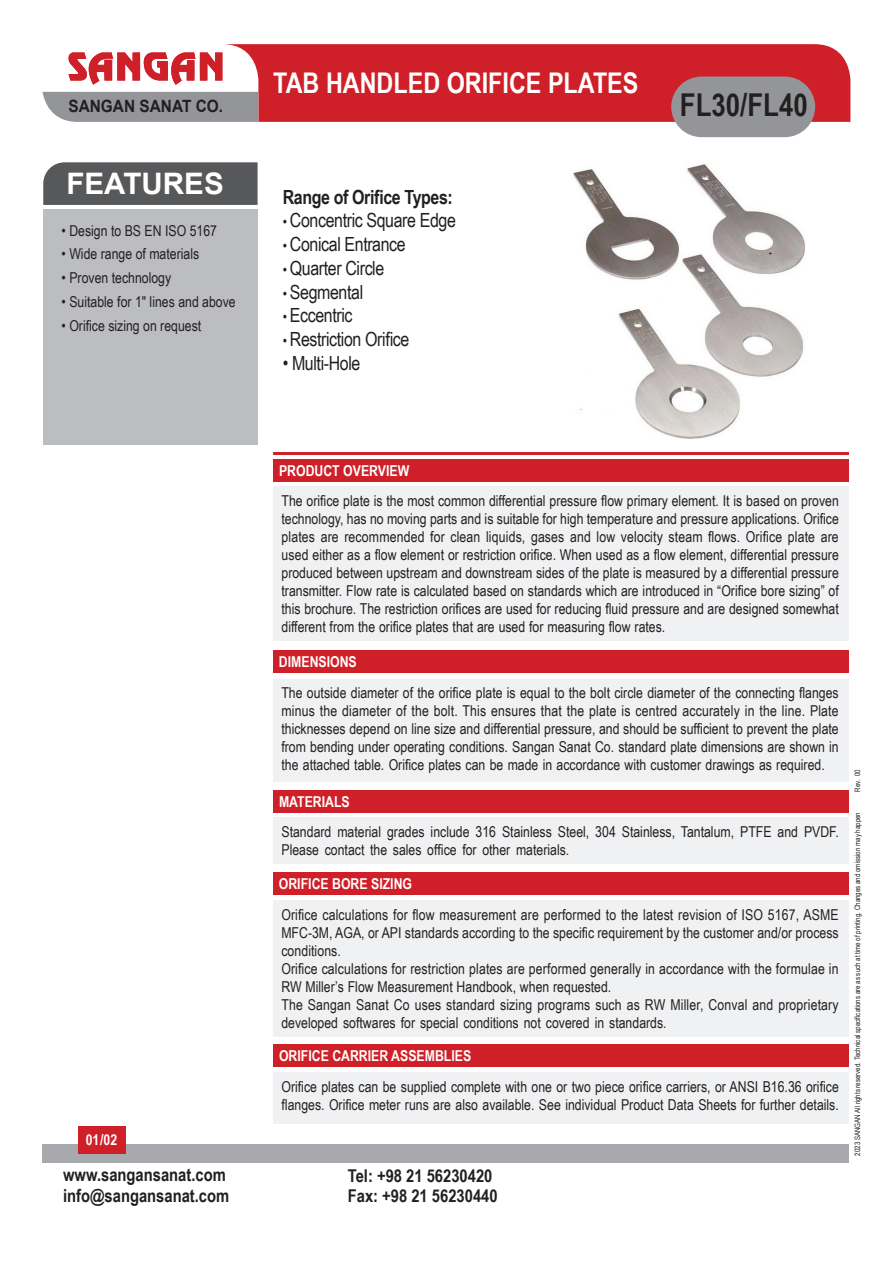
<style>
.page{position:relative;width:893px;height:1263px;background:#fff}
.page>*{position:absolute;margin:0;border:0;box-sizing:border-box;transform-origin:0 0}
.t1{font:700 31.5px "Arial Narrow";color:#231f20}
.t2{font:700 29.7px "Arial";color:#fff}
.t3{font:700 28.5px "Arial Narrow";color:#fff}
.t4{font:19.5px "Arial Narrow";letter-spacing:-.02em;color:#231f20}
.t5{font:700 19.5px "Arial Narrow";letter-spacing:-.02em;color:#231f20}
.t6{font:700 18px/21px "Arial Narrow";color:#231f20}
.t7{font:700 17.7px/19.5px "Arial Narrow";color:#231f20}
.t8{font:700 16.95px "Arial";color:#231f20;scale:.91 1}
.t9{font:15px/18px "Arial Narrow";color:#231f20}
.t10{font:700 15px "Arial Narrow";color:#fff}
.t11{font:7.5px "Arial Narrow";color:#231f20}
.s1{font-size:15px}
</style>
<div class="page">
<svg style="left:222px;top:44px;width:628px;height:78px;background:#d02a32"></svg>
<div style="left:43px;top:92px;width:215px;height:30px;background:#939598"></div>
<svg style="left:68px;top:52px;width:154px;height:33px"></svg>
<div style="left:671px;top:77px;width:144px;height:60px;background:#939598;border-radius:30px"></div>
<div style="left:43px;top:1144px;width:806px;height:18px;background:#a8a9ad"></div>
<div style="left:78px;top:1127px;width:48px;height:27px;background:#cf2029"></div>
<div style="left:43px;top:209px;width:215px;height:235px;background:#bcbdc0"></div>
<div style="left:43px;top:162px;width:215px;height:43px;background:#57585a"></div>
<hr style="left:273px;top:452px;width:576px;height:3px;background:#cf2029">
<div style="left:273px;top:459px;width:576px;height:23px;background:#cf2029"></div>
<div style="left:273px;top:487px;width:576px;height:154px;background:#f0f1f2"></div>
<div style="left:273px;top:650px;width:576px;height:23px;background:#cf2029"></div>
<div style="left:273px;top:679px;width:576px;height:102px;background:#f0f1f2"></div>
<div style="left:273px;top:790px;width:576px;height:22px;background:#cf2029"></div>
<div style="left:273px;top:817px;width:576px;height:47px;background:#f0f1f2"></div>
<div style="left:273px;top:873px;width:576px;height:22px;background:#cf2029"></div>
<div style="left:273px;top:900px;width:576px;height:136px;background:#f0f1f2"></div>
<div style="left:273px;top:1045px;width:576px;height:22px;background:#cf2029"></div>
<div style="left:273px;top:1072px;width:576px;height:51px;background:#f0f1f2"></div>
<img style="left:573px;top:164px;width:233px;height:275px">
<h3 class="t3" style="left:273px;top:61px;width:367px">TAB HANDLED ORIFICE PLATES</h3>
<p class="t8" style="left:68px;top:94px;width:171px">SANGAN SANAT CO.</p>
<h1 class="t1" style="left:680px;top:82px;width:129px">FL30/FL40</h1>
<h2 class="t2" style="left:66px;top:162px;width:159px">FEATURES</h2>
<p class="t9" style="left:62px;top:221px;width:157px">• Design to BS EN ISO 5167</p>
<p class="t9" style="left:62px;top:245px;width:139px">• Wide range of materials</p>
<p class="t9" style="left:62px;top:268px;width:111px">• Proven technology</p>
<p class="t9" style="left:62px;top:292px;width:176px">• Suitable for 1" lines and above</p>
<p class="t9" style="left:62px;top:316px;width:141px">• Orifice sizing on request</p>
<p class="t5" style="left:283px;top:182px;width:172px">Range of Orifice Types:</p>
<p class="t4" style="left:283px;top:206px;width:175px"><span class="s1">•</span> Concentric Square Edge</p>
<p class="t4" style="left:283px;top:230px;width:125px"><span class="s1">•</span> Conical Entrance</p>
<p class="t4" style="left:283px;top:254px;width:103px"><span class="s1">•</span> Quarter Circle</p>
<p class="t4" style="left:283px;top:277px;width:82px"><span class="s1">•</span> Segmental</p>
<p class="t4" style="left:283px;top:301px;width:71px"><span class="s1">•</span> Eccentric</p>
<p class="t4" style="left:283px;top:325px;width:128px"><span class="s1">•</span> Restriction Orifice</p>
<p class="t4" style="left:283px;top:348px;width:79px">• Multi-Hole</p>
<p class="t10" style="left:86px;top:1128px;width:33px">01/02</p>
<p class="t6" style="left:63px;top:1163px;width:168px">www.sangansanat.com info@sangansanat.com</p>
<p class="t10" style="left:279px;top:459px;width:132px">PRODUCT OVERVIEW</p>
<p class="t9" style="left:281px;top:491px;width:559px;text-align:justify">The orifice plate is the most common differential pressure flow primary element. It is based on proven technology, has no moving parts and is suitable for high temperature and pressure applications. Orifice plates are recommended for clean liquids, gases and low velocity steam flows. Orifice plate are used either as a flow element or restriction orifice. When used as a flow element, differential pressure produced between upstream and downstream sides of the plate is measured by a differential pressure transmitter. Flow rate is calculated based on standards which are introduced in “Orifice bore sizing” of this brochure. The restriction orifices are used for reducing fluid pressure and are designed somewhat different from the orifice plates that are used for measuring flow rates.</p>
<p class="t10" style="left:279px;top:650px;width:79px">DIMENSIONS</p>
<p class="t9" style="left:281px;top:683px;width:559px;text-align:justify">The outside diameter of the orifice plate is equal to the bolt circle diameter of the connecting flanges minus the diameter of the bolt. This ensures that the plate is centred accurately in the line. Plate thicknesses depend on line size and differential pressure, and should be sufficient to prevent the plate from bending under operating conditions. Sangan Sanat Co. standard plate dimensions are shown in the attached table. Orifice plates can be made in accordance with customer drawings as required.</p>
<p class="t10" style="left:279px;top:790px;width:72px">MATERIALS</p>
<p class="t9" style="left:281px;top:822px;width:559px">Standard material grades include 316 Stainless Steel, 304 Stainless, Tantalum, PTFE and PVDF.<br>Please contact the sales office for other materials.</p>
<p class="t10" style="left:279px;top:873px;width:135px">ORIFICE BORE SIZING</p>
<p class="t9" style="left:281px;top:905px;width:559px;text-align:justify">Orifice calculations for flow measurement are performed to the latest revision of ISO 5167, ASME MFC-3M, AGA, or API standards according to the specific requirement by the customer and/or process conditions.</p>
<p class="t9" style="left:281px;top:959px;width:559px">Orifice calculations for restriction plates are performed generally in accordance with the formulae in<br>RW Miller’s Flow Measurement Handbook, when requested.</p>
<p class="t9" style="left:281px;top:995px;width:559px">The Sangan Sanat Co uses standard sizing programs such as RW Miller, Conval and proprietary developed softwares for special conditions not covered in standards.</p>
<p class="t10" style="left:279px;top:1044px;width:194px">ORIFICE CARRIER ASSEMBLIES</p>
<p class="t9" style="left:281px;top:1077px;width:559px">Orifice plates can be supplied complete with one or two piece orifice carriers, or ANSI B16.36 orifice flanges. Orifice meter runs are also available. See individual Product Data Sheets for further details.</p>
<p class="t7" style="left:348px;top:1165px;width:151px">Tel: +98 21 56230420<br>Fax: +98 21 56230440</p>
<p class="t11" style="left:852px;top:791px;width:24px;rotate:-90deg">Rev. 00</p>
<p class="t11" style="left:852px;top:1155px;width:345px;rotate:-90deg">2023 SANGAN All rights reserved. Technical specifications are as such at time of printing. Changes and omission may happen</p>
</div>
